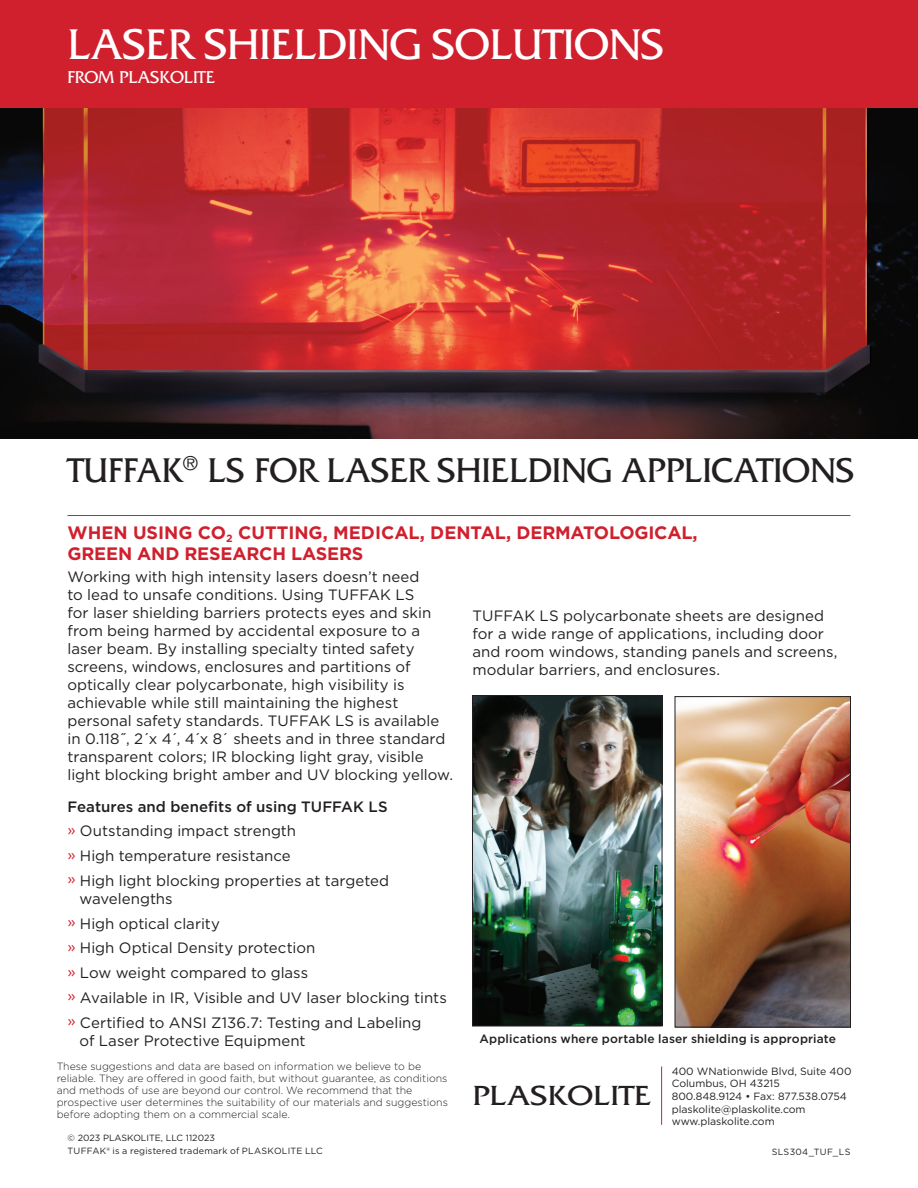
<style>
.page{position:relative;width:918px;height:1188px;background:#fff}
.page>*{position:absolute;margin:0;border:0;box-sizing:border-box;transform-origin:0 0}
.t1{font:45px "Friz Quadrata Std";letter-spacing:-.01em;color:#fff}
.t2{font:36px "Friz Quadrata Std";letter-spacing:-.005em;color:#231f20}
.t3{font:29.1px "Friz Quadrata Std";color:#231f20;scale:1.14 1}
.t4{font:700 18px/21px "Gotham";letter-spacing:-.01em;color:#d0202e}
.t5{font:18px "Friz Quadrata Std";letter-spacing:-.01em;color:#fff}
.t6{font:15px/18px "Gotham";color:#231f20}
.t7{font:500 15px "Gotham";letter-spacing:.005em;color:#231f20}
.t8{font:500 12px "Gotham";letter-spacing:.015em;color:#231f20}
.t9{font:300 10.5px/12px "Gotham";color:#231f20}
.t10{font:10.5px/12.6px "Gotham";color:#231f20}
.t11{font:9px/12.8px "Gotham";letter-spacing:.02em;color:#231f20}
.s1{color:#d0202e}
</style>
<div class="page">
<hr style="left:68px;top:515px;width:782px;height:1px;background:#d0202e">
<hr style="left:661px;top:1066px;width:1px;height:59px;background:#d0202e">
<img style="left:0;top:108px;width:918px;height:330px">
<div style="left:0;top:0;width:918px;height:108px;background:#d0202e"></div>
<img style="left:474px;top:697px;width:186px;height:327px">
<div style="left:472px;top:695px;width:190px;height:331px;border:1px solid #231f20"></div>
<img style="left:677px;top:698px;width:172px;height:327px">
<div style="left:675px;top:696px;width:176px;height:331px;border:1px solid #231f20"></div>
<p class="t1" style="left:68px;top:19px;width:598px">LASER SHIELDING SOLUTIONS</p>
<p class="t5" style="left:68px;top:67px;width:149px">FROM PLASKOLITE</p>
<p class="t2" style="left:68px;top:450px;width:789px">TUFFAK<sup>®</sup> LS FOR LASER SHIELDING APPLICATIONS</p>
<p class="t4" style="left:68px;top:522px;width:632px">WHEN USING CO<sub>2</sub> CUTTING, MEDICAL, DENTAL, DERMATOLOGICAL,<br>GREEN AND RESEARCH LASERS</p>
<p class="t6" style="left:68px;top:567px;width:387px">Working with high intensity lasers doesn’t need<br>to lead to unsafe conditions. Using TUFFAK LS<br>for laser shielding barriers protects eyes and skin from being harmed by accidental exposure to a laser beam. By installing specialty tinted safety screens, windows, enclosures and partitions of optically clear polycarbonate, high visibility is achievable while still maintaining the highest personal safety standards. TUFFAK LS is available in 0.118˝, 2´x 4´, 4´x 8´ sheets and in three standard transparent colors; IR blocking light gray, visible light blocking bright amber and UV blocking yellow.</p>
<p class="t7" style="left:68px;top:796px;width:322px">Features and benefits of using TUFFAK LS</p>
<p class="t6" style="left:68px;top:822px;width:230px"><span class="s1">»</span> Outstanding impact strength</p>
<p class="t6" style="left:68px;top:846px;width:225px"><span class="s1">»</span> High temperature resistance</p>
<p class="t6" style="left:80px;top:871px;width:311px;text-indent:-12px"><span class="s1">»</span> High light blocking properties at targeted wavelengths</p>
<p class="t6" style="left:68px;top:914px;width:154px"><span class="s1">»</span> High optical clarity</p>
<p class="t6" style="left:68px;top:939px;width:249px"><span class="s1">»</span> High Optical Density protection</p>
<p class="t6" style="left:68px;top:963px;width:242px"><span class="s1">»</span> Low weight compared to glass</p>
<p class="t6" style="left:68px;top:988px;width:381px"><span class="s1">»</span> Available in IR, Visible and UV laser blocking tints</p>
<p class="t6" style="left:80px;top:1013px;width:343px;text-indent:-12px"><span class="s1">»</span> Certified to ANSI Z136.7: Testing and Labeling of Laser Protective Equipment</p>
<p class="t9" style="left:57px;top:1060px;width:393px">These suggestions and data are based on information we believe to be reliable. They are offered in good faith, but without guarantee, as conditions and methods of use are beyond our control. We recommend that the prospective user determines the suitability of our materials and suggestions before adopting them on a commercial scale.</p>
<p class="t11" style="left:68px;top:1131px;width:257px">© 2023 PLASKOLITE, LLC 112023<br>TUFFAK® is a registered trademark of PLASKOLITE LLC</p>
<p class="t6" style="left:472px;top:606px;width:366px">TUFFAK LS polycarbonate sheets are designed for a wide range of applications, including door and room windows, standing panels and screens, modular barriers, and enclosures.</p>
<p class="t8" style="left:480px;top:1031px;width:358px">Applications where portable laser shielding is appropriate</p>
<p class="t3" style="left:472px;top:1080px;width:158px">PLASKOLITE</p>
<p class="t10" style="left:672px;top:1065px;width:181px">400 WNationwide Blvd, Suite 400<br>Columbus, OH 43215</p>
<p class="t10" style="left:672px;top:1090px;width:177px">800.848.9124 • Fax: 877.538.0754</p>
<p class="t10" style="left:672px;top:1102px;width:135px">plaskolite@plaskolite.com</p>
<p class="t10" style="left:672px;top:1115px;width:104px">www.plaskolite.com</p>
<p class="t11" style="left:772px;top:1145px;width:80px">SLS304_TUF_LS</p>
</div>
